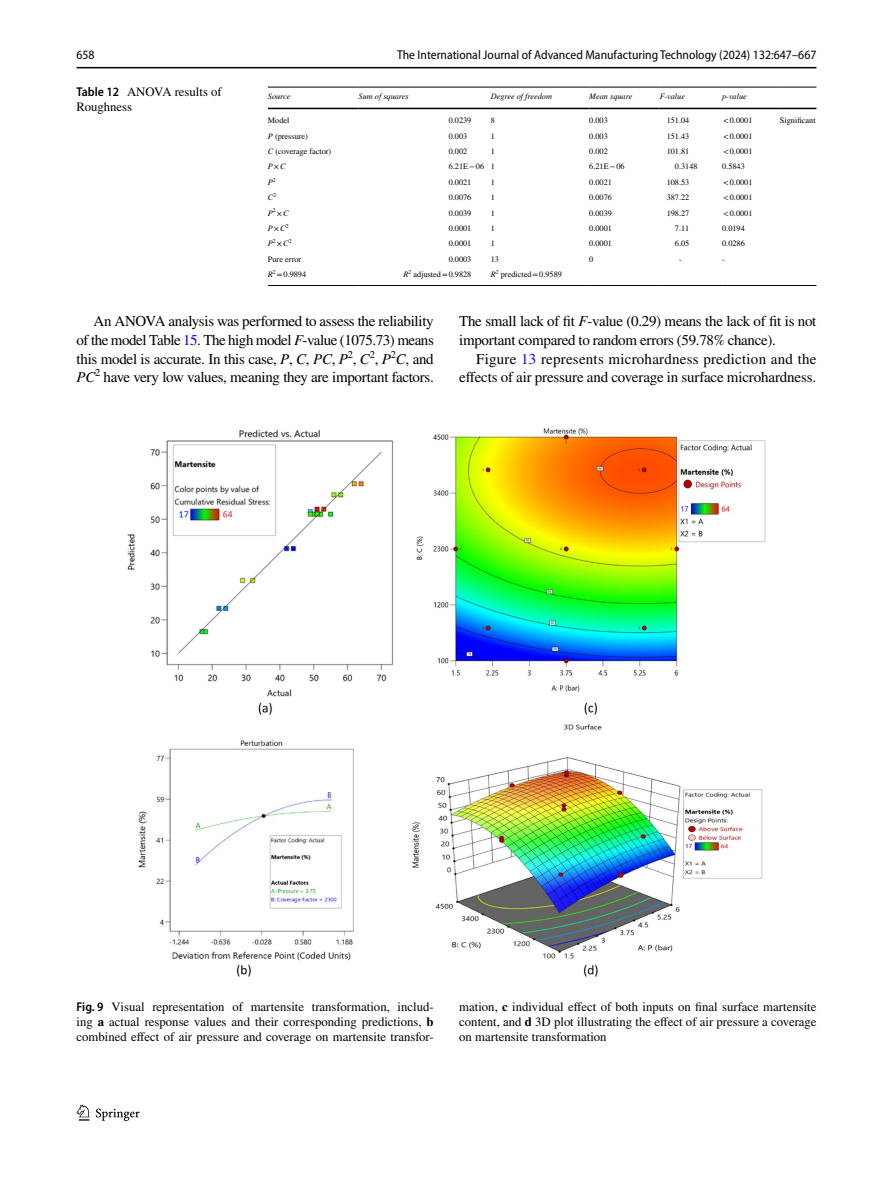
<style>
.page{position:relative;width:893px;height:1187px;background:#fff}
.page>*{position:absolute;margin:0;border:0;box-sizing:border-box;transform-origin:0 0}
.t1{font:15px/18.8px "STIX";letter-spacing:-.02em;color:#000;text-align:justify}
.t2{font:15px/18.8px "STIX";color:#000;text-align:right}
.t3{font:12.75px/15px "STIX";color:#000;text-align:justify}
.t4{font:semi-condensed 12.75px "Myriad Pro";color:#000}
.t5{font:8.25px "STIX";color:#000}
.t6{font:italic 8.25px "STIX";color:#000}
.s1{font-family:"Myriad Pro";font-weight:600;font-stretch:semi-condensed}
.s2{font-style:italic}
.s3{font-style:normal}
.s4{color:#00f}
.s5{font-weight:700}
</style>
<div class="page">
<hr style="left:77px;top:67px;width:739px;height:1px;background:#000">
<svg style="left:77px;top:1104px;width:12px;height:16px"></svg>
<svg style="left:96px;top:1108px;width:44px;height:12px"></svg>
<img style="left:128px;top:428px;width:637px;height:548px">
<hr style="left:268px;top:87px;width:91px;height:1px;background:#000">
<hr style="left:268px;top:108px;width:91px;height:1px;background:#000">
<hr style="left:359px;top:87px;width:132px;height:1px;background:#000">
<hr style="left:359px;top:108px;width:132px;height:1px;background:#000">
<hr style="left:491px;top:87px;width:98px;height:1px;background:#000">
<hr style="left:491px;top:108px;width:98px;height:1px;background:#000">
<hr style="left:589px;top:87px;width:71px;height:1px;background:#000">
<hr style="left:589px;top:108px;width:71px;height:1px;background:#000">
<hr style="left:660px;top:87px;width:62px;height:1px;background:#000">
<hr style="left:660px;top:108px;width:62px;height:1px;background:#000">
<hr style="left:722px;top:87px;width:58px;height:1px;background:#000">
<hr style="left:722px;top:108px;width:58px;height:1px;background:#000">
<hr style="left:780px;top:87px;width:36px;height:1px;background:#000">
<hr style="left:780px;top:108px;width:36px;height:1px;background:#000">
<hr style="left:268px;top:285px;width:91px;height:1px;background:#000">
<hr style="left:359px;top:285px;width:132px;height:1px;background:#000">
<hr style="left:491px;top:285px;width:98px;height:1px;background:#000">
<hr style="left:589px;top:285px;width:71px;height:1px;background:#000">
<hr style="left:660px;top:285px;width:62px;height:1px;background:#000">
<hr style="left:722px;top:285px;width:58px;height:1px;background:#000">
<hr style="left:780px;top:285px;width:36px;height:1px;background:#000">
<p class="t4" style="left:77px;top:48px;width:20px">658</p>
<p class="t4" style="left:397px;top:48px;width:421px">The International Journal of Advanced Manufacturing Technology (2024) 132:647–667</p>
<p class="t3" style="left:77px;top:85px;width:147px"><span class="s1">Table 12</span> ANOVA results of<br>Roughness</p>
<p class="t6" style="left:268px;top:90px;width:24px">Source</p>
<p class="t6" style="left:359px;top:90px;width:52px">Sum of squares</p>
<p class="t6" style="left:491px;top:90px;width:63px">Degree of freedom</p>
<p class="t6" style="left:589px;top:90px;width:45px">Mean square</p>
<p class="t6" style="left:660px;top:90px;width:27px">F-value</p>
<p class="t6" style="left:722px;top:90px;width:26px">p-value</p>
<p class="t5" style="left:268px;top:115px;width:23px">Model</p>
<p class="t5" style="left:449px;top:115px;width:24px">0.0239</p>
<p class="t5" style="left:491px;top:115px;width:6px">8</p>
<p class="t5" style="left:589px;top:115px;width:20px">0.003</p>
<p class="t5" style="left:667px;top:115px;width:24px">151.04</p>
<p class="t5" style="left:723px;top:115px;width:31px">&lt;0.0001</p>
<p class="t5" style="left:780px;top:115px;width:37px">Significant</p>
<p class="t5" style="left:268px;top:130px;width:42px"><span class="s2">P</span> (pressure)</p>
<p class="t5" style="left:449px;top:130px;width:20px">0.003</p>
<p class="t5" style="left:491px;top:130px;width:6px">1</p>
<p class="t5" style="left:589px;top:130px;width:20px">0.003</p>
<p class="t5" style="left:667px;top:130px;width:24px">151.43</p>
<p class="t5" style="left:723px;top:130px;width:31px">&lt;0.0001</p>
<p class="t5" style="left:268px;top:146px;width:65px"><span class="s2">C</span> (coverage factor)</p>
<p class="t5" style="left:449px;top:146px;width:20px">0.002</p>
<p class="t5" style="left:491px;top:146px;width:6px">1</p>
<p class="t5" style="left:589px;top:146px;width:20px">0.002</p>
<p class="t5" style="left:667px;top:146px;width:24px">101.81</p>
<p class="t5" style="left:723px;top:146px;width:31px">&lt;0.0001</p>
<p class="t6" style="left:268px;top:161px;width:19px">P<span class="s3">×</span>C</p>
<p class="t5" style="left:449px;top:161px;width:48px">6.21E−06 1</p>
<p class="t5" style="left:589px;top:161px;width:37px">6.21E−06</p>
<p class="t5" style="left:675px;top:161px;width:24px">0.3148</p>
<p class="t5" style="left:722px;top:161px;width:24px">0.5843</p>
<p class="t6" style="left:268px;top:176px;width:9px">P<sup>2</sup></p>
<p class="t5" style="left:449px;top:176px;width:24px">0.0021</p>
<p class="t5" style="left:491px;top:176px;width:6px">1</p>
<p class="t5" style="left:589px;top:176px;width:24px">0.0021</p>
<p class="t5" style="left:667px;top:176px;width:24px">108.53</p>
<p class="t5" style="left:723px;top:176px;width:31px">&lt;0.0001</p>
<p class="t6" style="left:268px;top:192px;width:10px">C<sup>2</sup></p>
<p class="t5" style="left:449px;top:192px;width:24px">0.0076</p>
<p class="t5" style="left:491px;top:192px;width:6px">1</p>
<p class="t5" style="left:589px;top:192px;width:24px">0.0076</p>
<p class="t5" style="left:667px;top:192px;width:24px">387.22</p>
<p class="t5" style="left:723px;top:192px;width:31px">&lt;0.0001</p>
<p class="t6" style="left:268px;top:207px;width:22px">P<sup>2</sup><span class="s3">×</span>C</p>
<p class="t5" style="left:449px;top:207px;width:24px">0.0039</p>
<p class="t5" style="left:491px;top:207px;width:6px">1</p>
<p class="t5" style="left:589px;top:207px;width:24px">0.0039</p>
<p class="t5" style="left:667px;top:207px;width:24px">198.27</p>
<p class="t5" style="left:723px;top:207px;width:31px">&lt;0.0001</p>
<p class="t6" style="left:268px;top:222px;width:22px">P<span class="s3">×</span>C<sup>2</sup></p>
<p class="t5" style="left:449px;top:222px;width:24px">0.0001</p>
<p class="t5" style="left:491px;top:222px;width:6px">1</p>
<p class="t5" style="left:589px;top:222px;width:24px">0.0001</p>
<p class="t5" style="left:675px;top:222px;width:16px">7.11</p>
<p class="t5" style="left:722px;top:222px;width:24px">0.0194</p>
<p class="t6" style="left:268px;top:238px;width:25px">P<sup>2</sup><span class="s3">×</span>C<sup>2</sup></p>
<p class="t5" style="left:449px;top:238px;width:24px">0.0001</p>
<p class="t5" style="left:491px;top:238px;width:6px">1</p>
<p class="t5" style="left:589px;top:238px;width:24px">0.0001</p>
<p class="t5" style="left:675px;top:238px;width:16px">6.05</p>
<p class="t5" style="left:722px;top:238px;width:24px">0.0286</p>
<p class="t5" style="left:268px;top:253px;width:35px">Pure error</p>
<p class="t5" style="left:449px;top:253px;width:24px">0.0003</p>
<p class="t5" style="left:491px;top:253px;width:10px">13</p>
<p class="t5" style="left:589px;top:253px;width:6px">0</p>
<p class="t5" style="left:679px;top:253px;width:4px">-</p>
<p class="t5" style="left:722px;top:253px;width:4px">-</p>
<p class="t5" style="left:268px;top:268px;width:40px"><span class="s2">R</span><sup>2</sup> =0.9894</p>
<p class="t5" style="left:404px;top:268px;width:69px"><span class="s2">R</span><sup>2</sup> adjusted=0.9828</p>
<p class="t5" style="left:491px;top:268px;width:73px"><span class="s2">R</span><sup>2</sup> predicted=0.9589</p>
<p class="t1" style="left:77px;top:312px;width:359px;text-indent:17px">An ANOVA analysis was performed to assess the reliability of the model Table <span class="s4">15</span>. The high model <span class="s2">F</span>-value (1075.73) means this model is accurate. In this case, <span class="s2">P</span>, <span class="s2">C</span>, <span class="s2">PC</span>, <span class="s2">P</span><sup>2</sup>, <span class="s2">C</span><sup>2</sup>, <span class="s2">P</span><sup>2</sup><span class="s2">C</span>, and <span class="s2">PC</span><sup>2</sup> have very low values, meaning they are important factors.</p>
<p class="t1" style="left:459px;top:312px;width:359px">The small lack of fit <span class="s2">F</span>-value (0.29) means the lack of fit is not important compared to random errors (59.78% chance).</p>
<p class="t2" style="left:459px;top:350px;width:359px">Figure <span class="s4">13</span> represents microhardness prediction and the effects of air pressure and coverage in surface microhardness.</p>
<p class="t3" style="left:77px;top:1000px;width:359px"><span class="s1">Fig. 9</span> Visual representation of martensite transformation, includ&shy;ing <span class="s5">a</span> actual response values and their corresponding predictions, <span class="s5">b </span>combined effect of air pressure and coverage on martensite transfor-</p>
<p class="t3" style="left:459px;top:1000px;width:359px">mation, <span class="s5">c</span> individual effect of both inputs on final surface martensite content, and <span class="s5">d</span> 3D plot illustrating the effect of air pressure a coverage on martensite transformation</p>
</div>
